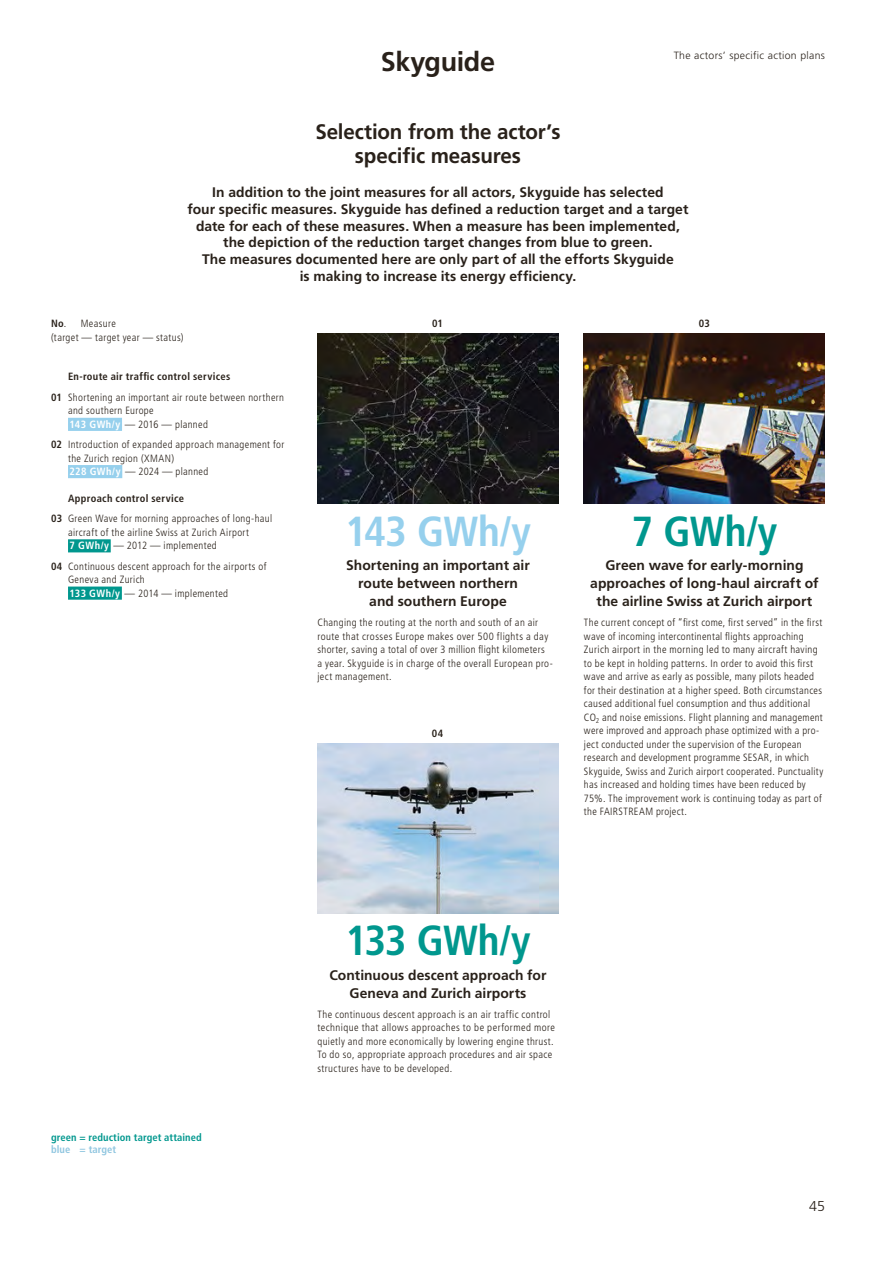
<style>
.page{position:relative;width:893px;height:1263px;background:#fff}
.page>*{position:absolute;margin:0;border:0;box-sizing:border-box;transform-origin:0 0}
.t1{font:700 condensed 42px "Frutiger LT";letter-spacing:-.02em;color:#00978e}
.t2{font:700 condensed 42px "Frutiger LT";letter-spacing:-.02em;color:#96d0ed}
.t3{font:700 27px "Frutiger LT";letter-spacing:-.015em;color:#29211a}
.t4{font:700 21px/24.5px "Frutiger LT";letter-spacing:-.005em;color:#29211a;text-align:center}
.t5{font:300 14.25px "Frutiger LT";color:#29211a}
.t6{font:700 13.8px/18px "Frutiger LT";letter-spacing:.005em;color:#29211a;text-align:center}
.t7{font:300 condensed 10.5px/13.5px "Frutiger LT";letter-spacing:.035em;color:#29211a}
.t8{font:300 10.5px "Frutiger LT";letter-spacing:.03em;color:#29211a}
.t9{font:700 condensed 10.5px "Frutiger LT";letter-spacing:.005em;color:#00978e}
.t10{font:700 condensed 10.5px "Frutiger LT";letter-spacing:.005em;color:#90c6e0}
.t11{font:700 condensed 10.5px "Frutiger LT";color:#29211a}
.s1{font-weight:700}
.s2{font-weight:700;color:#fff}
</style>
<div class="page">
<img style="left:317px;top:334px;width:241px;height:170px">
<img style="left:317px;top:743px;width:241px;height:170px">
<img style="left:584px;top:334px;width:241px;height:170px">
<div style="left:68px;top:418px;width:54px;height:13px;background:#96d0ed"></div>
<div style="left:68px;top:465px;width:54px;height:13px;background:#96d0ed"></div>
<div style="left:68px;top:539px;width:43px;height:13px;background:#00978e"></div>
<div style="left:68px;top:586px;width:54px;height:14px;background:#00978e"></div>
<h2 class="t3" style="left:381px;top:46px;width:116px">Skyguide</h2>
<p class="t8" style="left:674px;top:49px;width:153px">The actors’ specific action plans</p>
<h3 class="t4" style="left:315px;top:119px;width:247px">Selection from the actor’s specific measures</h3>
<p class="t6" style="left:187px;top:184px;width:502px;line-height:16.8px">In addition to the joint measures for all actors, Skyguide has selected<br>four specific measures. Skyguide has defined a reduction target and a target date for each of these measures. When a measure has been implemented, the depiction of the reduction target changes from blue to green.<br>The measures documented here are only part of all the efforts Skyguide<br>is making to increase its energy efficiency.</p>
<p class="t7" style="left:51px;top:316px;width:134px;line-height:14.7px"><span class="s1">No</span>. Measure<br>(target — target year — status)</p>
<p class="t11" style="left:432px;top:317px;width:12px">01</p>
<p class="t11" style="left:699px;top:317px;width:13px">03</p>
<p class="t7" style="left:51px;top:367px;width:235px;line-height:20.2px;text-indent:17px"><span class="s1">En-route air traffic control services<br>01</span> Shortening an important air route between northern</p>
<p class="t7" style="left:68px;top:404px;width:141px">and southern Europe<br><span class="s2">143 GWh/y</span> — 2016 — planned</p>
<p class="t7" style="left:68px;top:438px;width:218px;text-indent:-17px"><span class="s1">02</span> Introduction of expanded approach management for the Zurich region (XMAN)<br><span class="s2">228 GWh/y</span> — 2024 — planned</p>
<p class="t7" style="left:51px;top:488px;width:223px;line-height:20.2px;text-indent:17px"><span class="s1">Approach control service<br>03</span> Green Wave for morning approaches of long-haul</p>
<p class="t7" style="left:68px;top:525px;width:183px">aircraft of the airline Swiss at Zurich Airport<br><span class="s2">7 GWh/y</span> — 2012 — implemented</p>
<p class="t7" style="left:68px;top:559px;width:200px;text-indent:-17px"><span class="s1">04</span> Continuous descent approach for the airports of<br>Geneva and Zurich<br><span class="s2">133 GWh/y</span> — 2014 — implemented</p>
<h1 class="t2" style="left:345px;top:506px;width:187px">143 GWh/y</h1>
<h3 class="t6" style="left:346px;top:556px;width:185px">Shortening an important air route between northern and southern Europe</h3>
<p class="t7" style="left:317px;top:616px;width:237px">Changing the routing at the north and south of an air route that crosses Europe makes over 500 flights a day shorter, saving a total of over 3 million flight kilometers<br>a year. Skyguide is in charge of the overall European pro&shy;ject management.</p>
<p class="t11" style="left:432px;top:727px;width:13px">04</p>
<h1 class="t1" style="left:632px;top:506px;width:147px">7 GWh/y</h1>
<h3 class="t6" style="left:590px;top:556px;width:230px">Green wave for early-morning approaches of long-haul aircraft of the airline Swiss at Zurich airport</h3>
<p class="t7" style="left:584px;top:616px;width:241px">The current concept of “first come, first served” in the first wave of incoming intercontinental flights approaching Zurich airport in the morning led to many aircraft having to be kept in holding patterns. In order to avoid this first wave and arrive as early as possible, many pilots headed for their destination at a higher speed. Both circumstances caused additional fuel consumption and thus additional CO<sub>2</sub> and noise emissions. Flight planning and management were improved and approach phase optimized with a pro&shy;ject conducted under the supervision of the European research and development programme SESAR, in which Skyguide, Swiss and Zurich airport cooperated. Punctuality has increased and holding times have been reduced by 75%. The improvement work is continuing today as part of the FAIRSTREAM project.</p>
<p class="t9" style="left:51px;top:1131px;width:152px">green = reduction target attained</p>
<p class="t10" style="left:51px;top:1143px;width:67px">blue = target</p>
<h1 class="t1" style="left:345px;top:916px;width:187px">133 GWh/y</h1>
<h3 class="t6" style="left:329px;top:966px;width:219px">Continuous descent approach for<br>Geneva and Zurich airports</h3>
<p class="t7" style="left:317px;top:1008px;width:239px">The continuous descent approach is an air traffic control technique that allows approaches to be performed more quietly and more economically by lowering engine thrust.<br>To do so, appropriate approach procedures and air space structures have to be developed.</p>
<h3 class="t5" style="left:809px;top:1198px;width:17px">45</h3>
</div>
